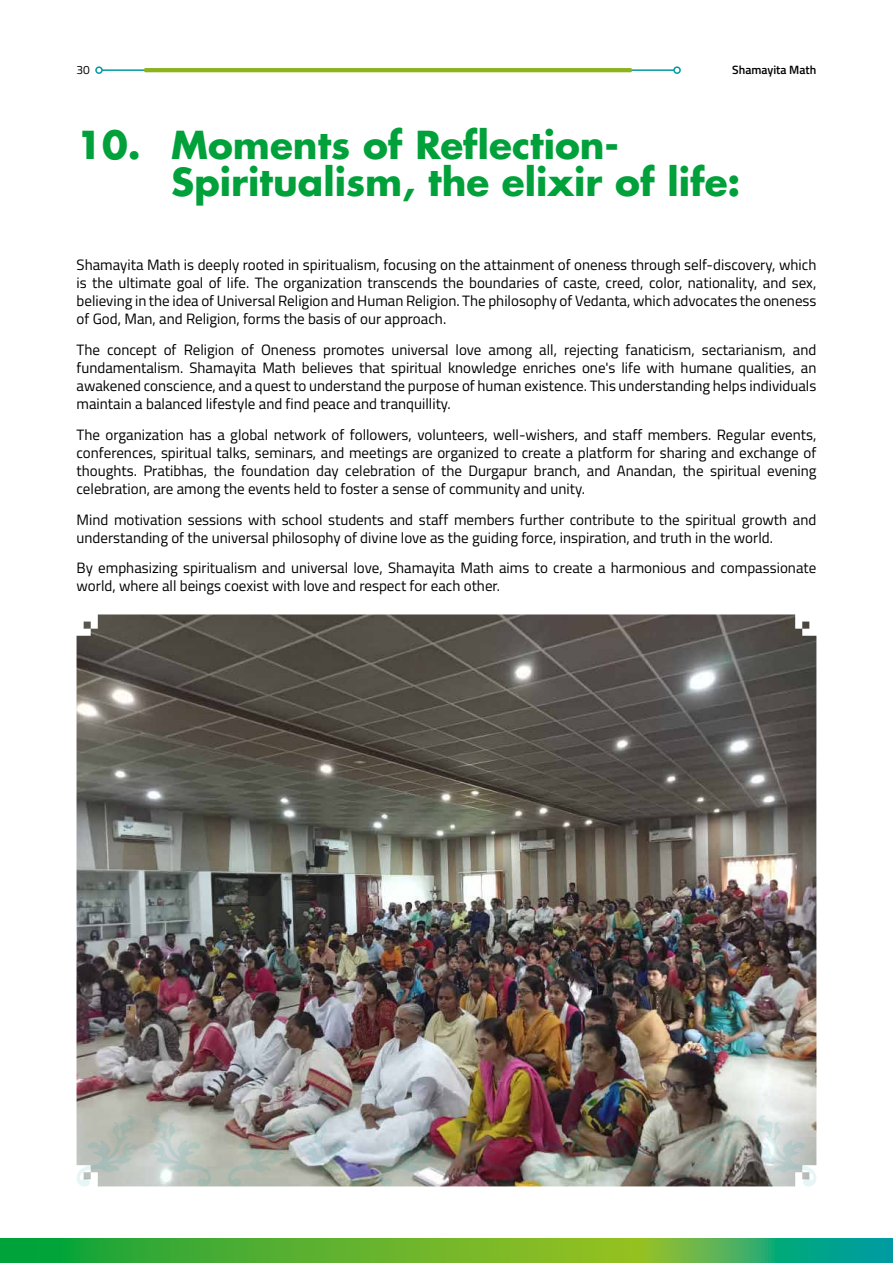
<style>
.page{position:relative;width:893px;height:1263px;background:#fff}
.page>*{position:absolute;margin:0;border:0;box-sizing:border-box;transform-origin:0 0}
.t1{font:700 37.5px/37.5px "Futura LT Pro";color:#00a13a}
.t2{font:15px/18px "Titillium Web";color:#000;text-align:justify}
.t3{font:600 12px "Titillium Web";color:#000}
.t4{font:12px "Titillium Web";color:#000}
</style>
<div class="page">
<svg style="left:0;top:1238px;width:893px;height:25px;background:#4baf40"></svg>
<hr style="left:102px;top:69px;width:572px;height:2px;background:#009ba2">
<div style="left:673px;top:66px;width:8px;height:8px;border:2px solid #009ba2;border-radius:50%"></div>
<div style="left:95px;top:66px;width:8px;height:8px;border:2px solid #009ba2;border-radius:50%"></div>
<hr style="left:144px;top:68px;width:488px;height:4px;background:#8ab31d;border-radius:2px">
<img style="left:77px;top:614px;width:739px;height:572px">
<img style="left:301px;top:1115px;width:61px;height:71px">
<svg style="left:228px;top:1115px;width:61px;height:71px;background:#9e9b93"></svg>
<img style="left:452px;top:1115px;width:62px;height:71px">
<img style="left:379px;top:1115px;width:62px;height:71px">
<svg style="left:755px;top:1115px;width:61px;height:71px;background:#c2c9c7"></svg>
<svg style="left:682px;top:1115px;width:61px;height:71px;background:#86887e"></svg>
<img style="left:604px;top:1115px;width:61px;height:71px">
<img style="left:530px;top:1115px;width:62px;height:71px">
<svg style="left:150px;top:1115px;width:61px;height:71px;background:#c0c8c2"></svg>
<svg style="left:76px;top:1115px;width:62px;height:71px;background:#bcc3bc"></svg>
<p class="t4" style="left:77px;top:61px;width:15px">30</p>
<p class="t3" style="left:732px;top:61px;width:86px">Shamayita Math</p>
<h1 class="t1" style="left:171px;top:124px;width:571px;text-indent:-95px">10. Moments of Reflection-<br>Spiritualism, the elixir of life:</h1>
<p class="t2" style="left:77px;top:255px;width:741px">Shamayita Math is deeply rooted in spiritualism, focusing on the attainment of oneness through self-discovery, which is the ultimate goal of life. The organization transcends the boundaries of caste, creed, color, nationality, and sex, believing in the idea of Universal Religion and Human Religion. The philosophy of Vedanta, which advocates the oneness of God, Man, and Religion, forms the basis of our approach.</p>
<p class="t2" style="left:77px;top:340px;width:741px">The concept of Religion of Oneness promotes universal love among all, rejecting fanaticism, sectarianism, and fundamentalism. Shamayita Math believes that spiritual knowledge enriches one's life with humane qualities, an awakened conscience, and a quest to understand the purpose of human existence. This understanding helps individuals maintain a balanced lifestyle and find peace and tranquillity.</p>
<p class="t2" style="left:77px;top:425px;width:741px">The organization has a global network of followers, volunteers, well-wishers, and staff members. Regular events, conferences, spiritual talks, seminars, and meetings are organized to create a platform for sharing and exchange of thoughts. Pratibhas, the foundation day celebration of the Durgapur branch, and Anandan, the spiritual evening celebration, are among the events held to foster a sense of community and unity.</p>
<p class="t2" style="left:77px;top:510px;width:741px">Mind motivation sessions with school students and staff members further contribute to the spiritual growth and understanding of the universal philosophy of divine love as the guiding force, inspiration, and truth in the world.</p>
<p class="t2" style="left:77px;top:558px;width:741px">By emphasizing spiritualism and universal love, Shamayita Math aims to create a harmonious and compassionate world, where all beings coexist with love and respect for each other.</p>
</div>
